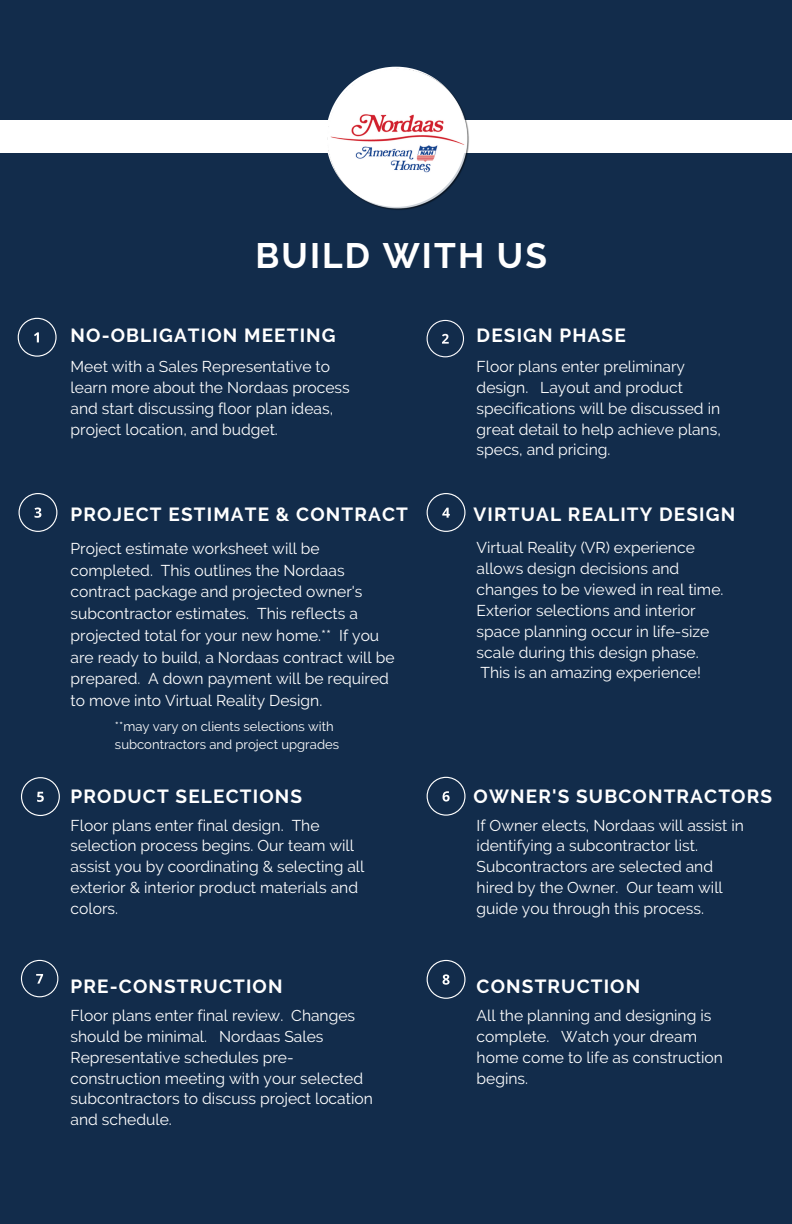
<style>
.page{position:relative;width:792px;height:1224px;background:#122c4b}
.page>*{position:absolute;margin:0;border:0;box-sizing:border-box;transform-origin:0 0}
.t1{font:700 35.2px "Raleway";letter-spacing:.06em;color:#fff}
.t2{font:700 19px "Raleway";letter-spacing:.06em;color:#fff}
.t3{font:15.6px/20.8px "Raleway";color:#fff}
.t4{font:13px/17.4px "Raleway";color:#fff}
</style>
<div class="page">
<div style="left:0;top:120px;width:792px;height:33px;background:#fff"></div>
<img style="left:327px;top:67px;width:142px;height:143px">
<svg style="left:18px;top:318px;width:39px;height:39px"></svg>
<svg style="left:427px;top:320px;width:37px;height:37px"></svg>
<svg style="left:19px;top:493px;width:38px;height:39px"></svg>
<svg style="left:427px;top:493px;width:39px;height:39px"></svg>
<svg style="left:21px;top:777px;width:39px;height:39px"></svg>
<svg style="left:427px;top:777px;width:39px;height:39px"></svg>
<svg style="left:21px;top:960px;width:37px;height:37px"></svg>
<svg style="left:427px;top:960px;width:39px;height:39px"></svg>
<p class="t1" style="left:256px;top:235px;width:293px">BUILD WITH US</p>
<p class="t2" style="left:71px;top:324px;width:267px">NO-OBLIGATION MEETING</p>
<p class="t2" style="left:477px;top:324px;width:151px">DESIGN PHASE</p>
<p class="t3" style="left:71px;top:356px;width:281px">Meet with a Sales Representative to learn more about the Nordaas process and start discussing floor plan ideas, project location, and budget.</p>
<p class="t2" style="left:71px;top:503px;width:339px">PROJECT ESTIMATE &amp; CONTRACT</p>
<p class="t3" style="left:71px;top:537px;width:325px;line-height:21.8px">Project estimate worksheet will be completed. This outlines the Nordaas contract package and projected owner's subcontractor estimates. This reflects a projected total for your new home.** If you are ready to build, a Nordaas contract will be prepared. A down payment will be required to move into Virtual Reality Design.</p>
<p class="t4" style="left:115px;top:718px;width:226px">**may vary on clients selections with subcontractors and project upgrades</p>
<p class="t2" style="left:71px;top:786px;width:233px">PRODUCT SELECTIONS</p>
<p class="t3" style="left:71px;top:815px;width:295px">Floor plans enter final design. The selection process begins. Our team will assist you by coordinating &amp; selecting all exterior &amp; interior product materials and colors.</p>
<p class="t3" style="left:477px;top:356px;width:246px">Floor plans enter preliminary design. Layout and product specifications will be discussed in great detail to help achieve plans, specs, and pricing.</p>
<p class="t2" style="left:474px;top:503px;width:263px">VIRTUAL REALITY DESIGN</p>
<p class="t3" style="left:477px;top:537px;width:248px">Virtual Reality (VR) experience allows design decisions and changes to be viewed in real time.<br>Exterior selections and interior space planning occur in life-size scale during this design phase.<br>This is an amazing experience!</p>
<p class="t2" style="left:474px;top:786px;width:300px">OWNER'S SUBCONTRACTORS</p>
<p class="t3" style="left:477px;top:815px;width:269px">If Owner elects, Nordaas will assist in identifying a subcontractor list.<br>Subcontractors are selected and hired by the Owner. Our team will guide you through this process.</p>
<p class="t2" style="left:71px;top:975px;width:214px">PRE-CONSTRUCTION</p>
<p class="t2" style="left:477px;top:975px;width:165px">CONSTRUCTION</p>
<p class="t3" style="left:71px;top:1005px;width:304px">Floor plans enter final review. Changes should be minimal. Nordaas Sales Representative schedules pre&shy;construction meeting with your selected subcontractors to discuss project location and schedule.</p>
<p class="t3" style="left:477px;top:1005px;width:248px">All the planning and designing is complete. Watch your dream home come to life as construction begins.</p>
</div>
